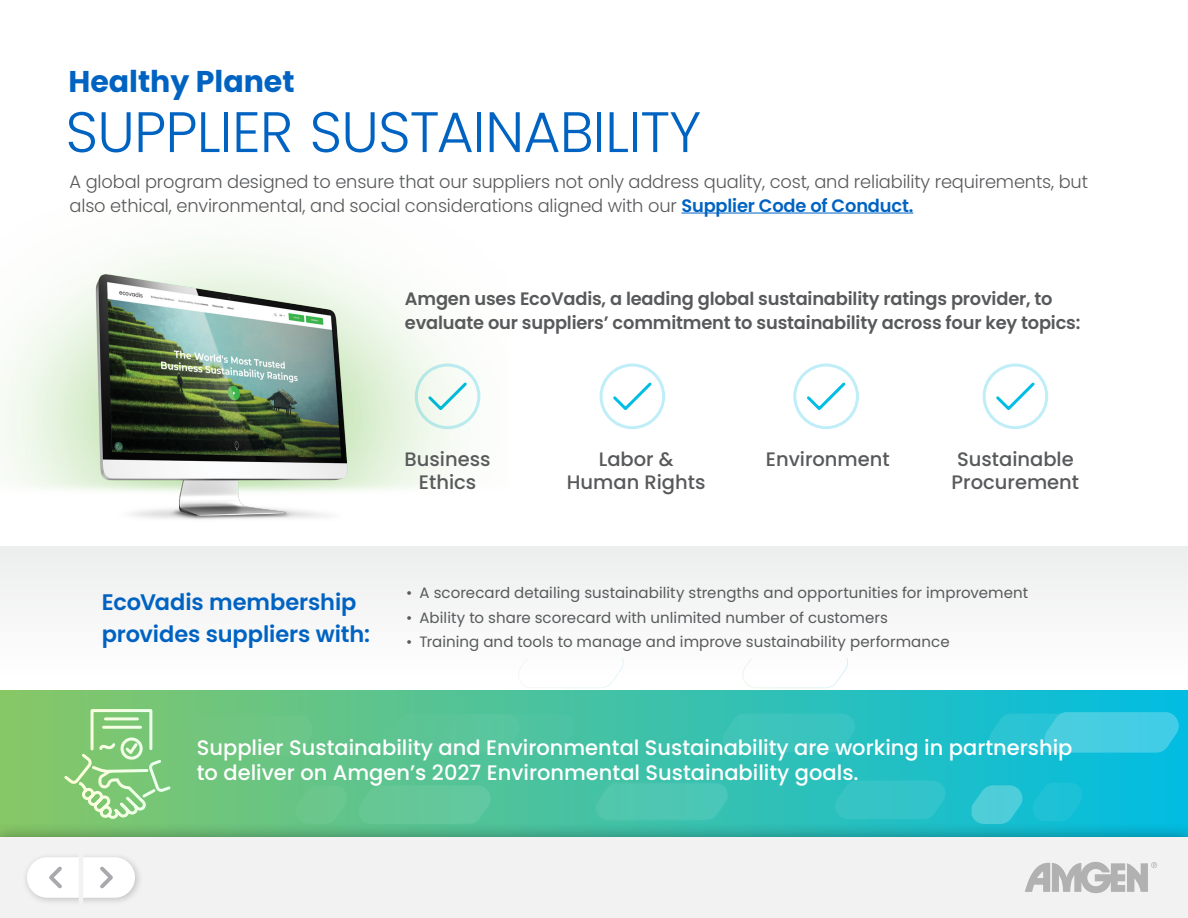
<style>
.page{position:relative;width:1188px;height:918px;background:#fff}
.page>*{position:absolute;margin:0;border:0;box-sizing:border-box;transform-origin:0 0}
.t1{font:300 57px "Poppins";letter-spacing:-.015em;color:#0063c2}
.t2{font:700 30px "Poppins";color:#0063c2}
.t3{font:600 22.5px/31.5px "Poppins";letter-spacing:-.005em;color:#0063c2}
.t4{font:500 21px/25.2px "Poppins";color:#fff}
.t5{font:500 19.5px/23.4px "Poppins";color:#58595b;text-align:center}
.t6{font:300 18px/24px "Poppins";letter-spacing:-.01em;color:#58595b}
.t7{font:600 18px/24px "Poppins";letter-spacing:-.01em;color:#58595b}
.t8{font:15px "Poppins";letter-spacing:.005em;color:#58595b}
.s1{font-weight:600;color:#0063c2}
</style>
<div class="page">
<img style="left:0;top:245px;width:610px;height:275px">
<div style="left:0;top:546px;width:1188px;height:197px;background:#f6f7f7"></div>
<hr style="left:681px;top:213px;width:232px;height:1px;background:#0063c2">
<div style="left:0;top:690px;width:1188px;height:164px;background:linear-gradient(to right,#87c766,#01bde2)"></div>
<svg style="left:723px;top:714px;width:132px;height:38px;background:#3bc3bc"></svg>
<svg style="left:594px;top:781px;width:136px;height:41px;background:#4ac5b0"></svg>
<svg style="left:1033px;top:783px;width:49px;height:38px;background:#1ac0d6"></svg>
<svg style="left:989px;top:712px;width:194px;height:41px;background:#38c9dd"></svg>
<svg style="left:603px;top:658px;width:21px;height:30px"></svg>
<svg style="left:743px;top:658px;width:105px;height:30px"></svg>
<svg style="left:835px;top:781px;width:110px;height:38px;background:#32c3c6"></svg>
<svg style="left:967px;top:785px;width:59px;height:37px;background:#3dc8d5"></svg>
<div style="left:415px;top:364px;width:65px;height:65px;border:3px solid #bfeef8;border-radius:50%"></div>
<svg style="left:426px;top:380px;width:44px;height:33px"></svg>
<div style="left:600px;top:364px;width:65px;height:65px;border:3px solid #bfeef8;border-radius:50%"></div>
<svg style="left:613px;top:382px;width:39px;height:28px"></svg>
<div style="left:793px;top:364px;width:66px;height:65px;border:3px solid #bfeef8;border-radius:50%"></div>
<svg style="left:807px;top:382px;width:39px;height:28px"></svg>
<div style="left:983px;top:364px;width:65px;height:65px;border:3px solid #bfeef8;border-radius:50%"></div>
<svg style="left:996px;top:382px;width:39px;height:28px"></svg>
<svg style="left:62px;top:708px;width:513px;height:114px;background:#6ac68c"></svg>
<div style="left:0;top:822px;width:1188px;height:96px;background:#000;opacity:.35"></div>
<div style="left:0;top:837px;width:1188px;height:81px;background:#f2f2f2"></div>
<div style="left:21px;top:851px;width:122px;height:56px;background:#000;opacity:.2"></div>
<div style="left:27px;top:857px;width:108px;height:41px;background:#fff;border-radius:20px"></div>
<svg style="left:49px;top:866px;width:13px;height:23px"></svg>
<svg style="left:100px;top:866px;width:13px;height:23px"></svg>
<hr style="left:79px;top:845px;width:4px;height:65px;background:#f2f2f2">
<svg style="left:1025px;top:862px;width:132px;height:31px"></svg>
<h2 class="t2" style="left:68px;top:65px;width:228px">Healthy Planet</h2>
<h1 class="t1" style="left:65px;top:99px;width:637px">SUPPLIER SUSTAINABILITY</h1>
<p class="t6" style="left:70px;top:169px;width:1020px">A global program designed to ensure that our suppliers not only address quality, cost, and reliability requirements, but also ethical, environmental, and social considerations aligned with our <span class="s1">Supplier Code of Conduct.</span></p>
<p class="t7" style="left:405px;top:287px;width:677px">Amgen uses EcoVadis, a leading global sustainability ratings provider, to evaluate our suppliers’ commitment to sustainability across four key topics:</p>
<p class="t5" style="left:405px;top:448px;width:88px">Business<br>Ethics</p>
<p class="t5" style="left:567px;top:448px;width:140px">Labor &amp;<br>Human Rights</p>
<p class="t5" style="left:766px;top:448px;width:126px">Environment</p>
<p class="t5" style="left:952px;top:448px;width:129px;text-align:left">Sustainable<br>Procurement</p>
<p class="t3" style="left:102px;top:587px;width:270px">EcoVadis membership provides suppliers with:</p>
<p class="t8" style="left:406px;top:584px;width:624px">• A scorecard detailing sustainability strengths and opportunities for improvement</p>
<p class="t8" style="left:406px;top:609px;width:483px">• Ability to share scorecard with unlimited number of customers</p>
<p class="t8" style="left:406px;top:633px;width:545px">• Training and tools to manage and improve sustainability performance</p>
<p class="t4" style="left:197px;top:735px;width:877px">Supplier Sustainability and Environmental Sustainability are working in partnership to deliver on Amgen’s 2027 Environmental Sustainability goals.</p>
</div>
